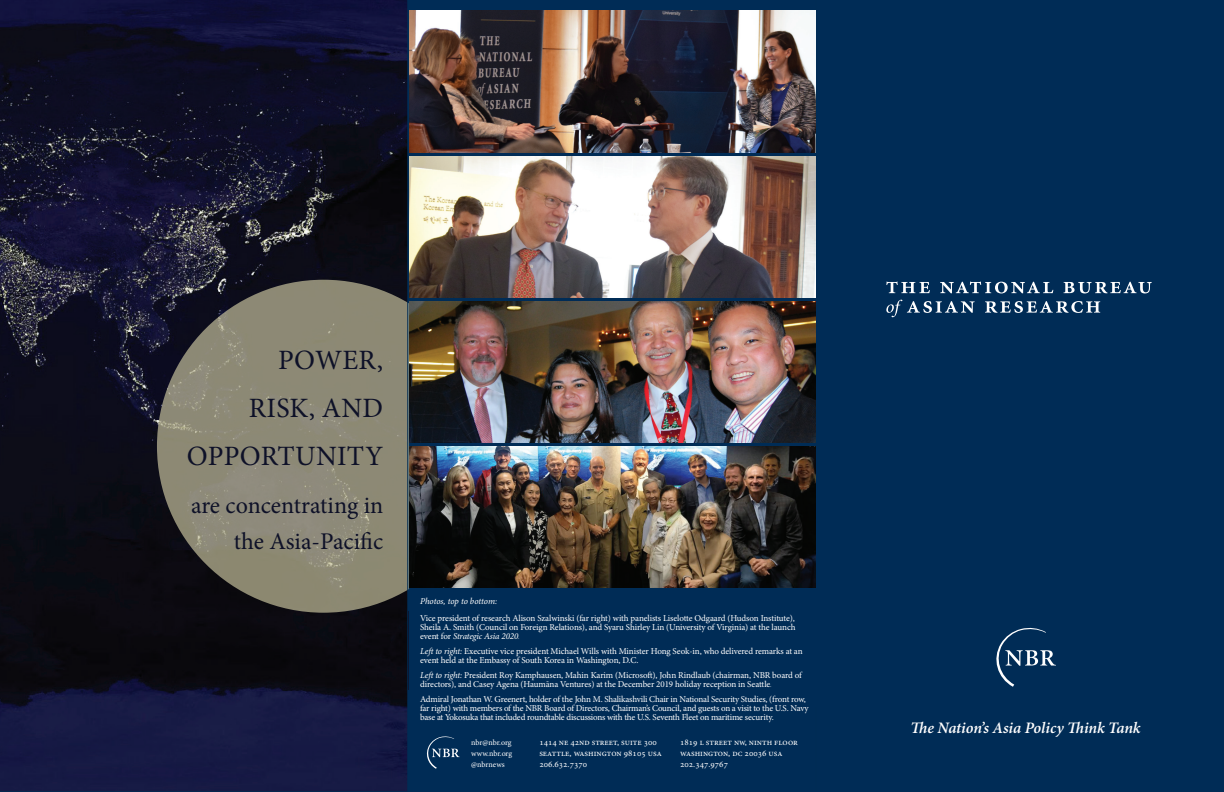
<style>
.page{position:relative;width:1224px;height:792px;background:#fff}
.page>*{position:absolute;margin:0;border:0;box-sizing:border-box;transform-origin:0 0}
.t1{font:28px/48px "Minion Pro";letter-spacing:.01em;color:#0e1128;text-align:right}
.t2{font:24px/36px "Minion Pro";color:#0e1128;text-align:right}
.t3{font:italic 600 16px "Minion Pro";letter-spacing:-.01em;color:#fff}
.t4{font:9px/11px "Minion Pro";letter-spacing:-.005em;color:#fff}
.t5{font:9px/9px "Minion Pro";letter-spacing:-.025em;color:#fff}
.t6{font:italic 9px "Minion Pro";letter-spacing:-.01em;color:#fff}
.t7{font:8px/11px "Minion Pro";letter-spacing:-.01em;color:#fff;text-align:justify}
.s1{font-style:italic}
.s2{font-style:italic;font-size:6px}
.s3{font-size:6px}
</style>
<div class="page">
<img style="left:0;top:0;width:408px;height:791px">
<div style="left:408px;top:0;width:816px;height:792px;background:#002c56"></div>
<hr style="left:0;top:791px;width:1224px;height:1px;background:#002c55">
<svg style="left:886px;top:282px;width:44px;height:11px"></svg>
<svg style="left:940px;top:282px;width:113px;height:11px"></svg>
<svg style="left:1064px;top:282px;width:88px;height:11px"></svg>
<svg style="left:886px;top:300px;width:89px;height:17px"></svg>
<svg style="left:985px;top:301px;width:115px;height:12px"></svg>
<svg style="left:996px;top:627px;width:60px;height:60px"></svg>
<div style="left:157px;top:280px;width:333px;height:333px;background:#8d8975;border-radius:50%"></div>
<hr style="left:408px;top:0;width:1px;height:792px;background:#002c55">
<svg style="left:426px;top:736px;width:34px;height:33px"></svg>
<div style="left:409px;top:253px;width:429px;height:454px;background:#002c56"></div>
<img style="left:409px;top:11px;width:407px;height:142px">
<img style="left:409px;top:156px;width:407px;height:142px">
<img style="left:409px;top:301px;width:407px;height:142px">
<img style="left:409px;top:446px;width:407px;height:142px">
<h1 class="t1" style="left:187px;top:336px;width:198px">POWER,<br>RISK, AND<br>OPPORTUNITY</h1>
<h2 class="t2" style="left:191px;top:488px;width:194px">are concentrating in the Asia-Pacific</h2>
<p class="t6" style="left:420px;top:595px;width:79px">Photos, top to bottom:</p>
<p class="t4" style="left:420px;top:614px;width:377px;line-height:9px;text-align:justify">Vice president of research Alison Szalwinski (far right) with panelists Liselotte Odgaard (Hudson Institute), Sheila A. Smith (Council on Foreign Relations), and Syaru Shirley Lin (University of Virginia) at the launch event for <span class="s1">Strategic Asia 2020</span><span class="s2">.</span></p>
<p class="t4" style="left:420px;top:647px;width:384px;line-height:9px"><span class="s1">Left to right:</span> Executive vice president Michael Wills with Minister Hong Seok-in, who delivered remarks at an event held at the Embassy of South Korea in Washington, D.C.</p>
<p class="t4" style="left:420px;top:671px;width:384px;line-height:9px"><span class="s1">Left to right:</span> President Roy Kamphausen, Mahin Karim (Microsoft), John Rindlaub (chairman, NBR board of directors), and Casey Agena (Haumāna Ventures) at the December 2019 holiday reception in Seattle<span class="s3">.</span></p>
<p class="t5" style="left:420px;top:695px;width:390px">Admiral Jonathan W. Greenert, holder of the John M. Shalikashvili Chair in National Security Studies, (front row, far right) with members of the NBR Board of Directors, Chairman’s Council, and guests on a visit to the U.S. Navy base at Yokosuka that included roundtable discussions with the U.S. Seventh Fleet on maritime security.</p>
<p class="t7" style="left:471px;top:737px;width:43px">nbr@nbr.org www.nbr.org @nbrnews</p>
<p class="t4" style="left:680px;top:737px;width:119px">1819 l street nw, ninth floor washington, dc 20036 usa<br>202.347.9767</p>
<p class="t4" style="left:539px;top:737px;width:124px">1414 ne 42nd street, suite 300 seattle, washington 98105 usa<br>206.632.7370</p>
<h3 class="t3" style="left:911px;top:718px;width:232px">The Nation’s Asia Policy Think Tank</h3>
</div>
